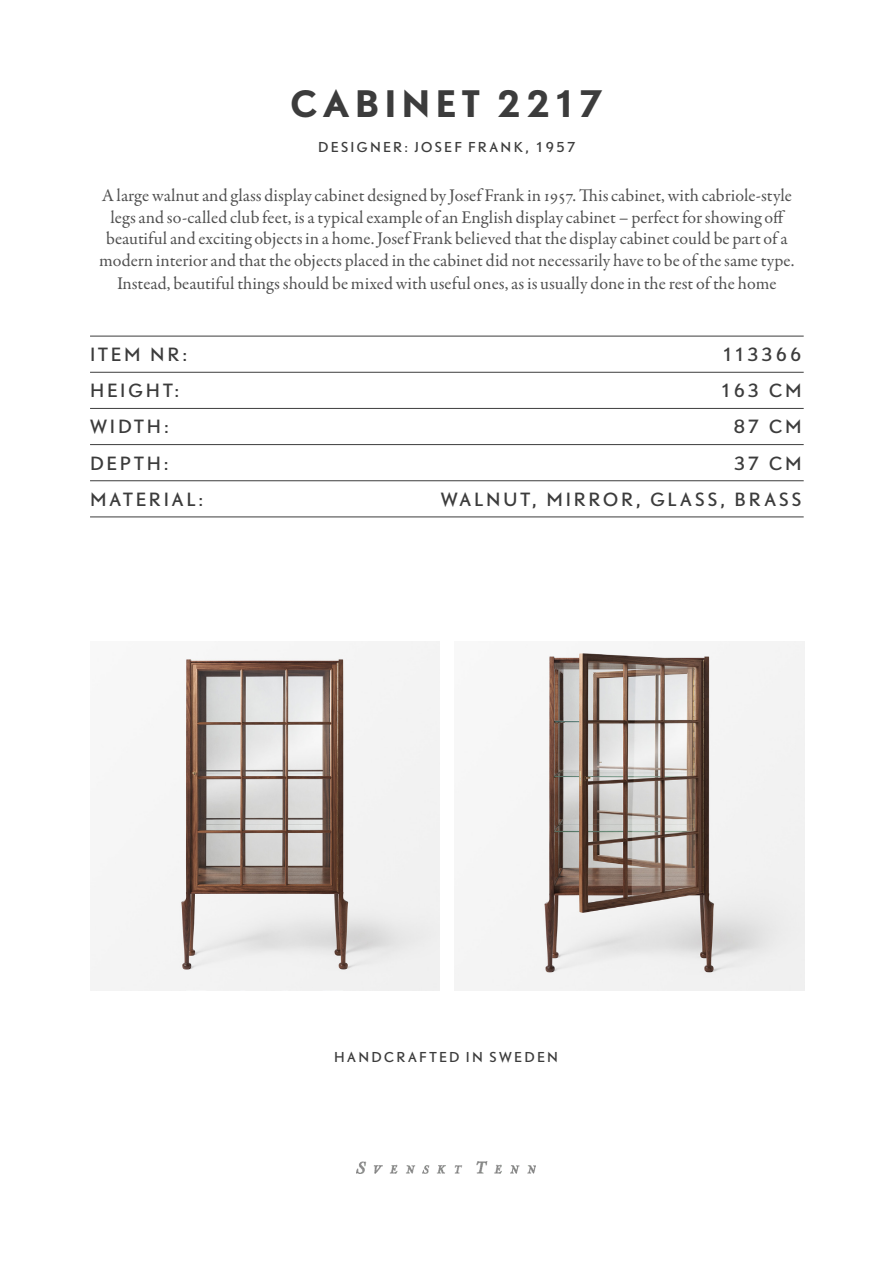
<style>
.page{position:relative;width:893px;height:1263px;background:#fff}
.page>*{position:absolute;margin:0;border:0;box-sizing:border-box;transform-origin:0 0}
.Rubrik_1_-_Huvudrubrik{font:700 34.05px "DTL Nobel TOT";letter-spacing:.165em;color:#3c3c3c}
.Bröd_Garamond_Centrerad{font:18px/21.9px "Garamond Premr Pro";letter-spacing:.005em;color:#505050;text-align:center}
.Linjerad_lista___Nobel{font:16.95px "DTL Nobel TOT";letter-spacing:.165em;color:#3c3c3c}
.Rubrik_3___Byline_footer{font:12.75px "DTL Nobel TOT";letter-spacing:.18em;color:#3c3c3c}
</style>
<div class="page">
<hr style="left:90px;top:336px;width:714px;height:1px;background:#3c3c3c">
<hr style="left:90px;top:372px;width:714px;height:1px;background:#3c3c3c">
<hr style="left:90px;top:408px;width:714px;height:1px;background:#3c3c3c">
<hr style="left:90px;top:444px;width:714px;height:1px;background:#3c3c3c">
<hr style="left:90px;top:480px;width:714px;height:1px;background:#3c3c3c">
<hr style="left:90px;top:517px;width:714px;height:1px;background:#3c3c3c">
<img style="left:356px;top:1161px;width:180px;height:13px">
<img style="left:90px;top:641px;width:349px;height:349px">
<img style="left:455px;top:641px;width:349px;height:350px">
<p class="Rubrik_1_-_Huvudrubrik" style="left:291px;top:79px;width:314px">CABINET 2217</p>
<p class="Rubrik_3___Byline_footer" style="left:318px;top:138px;width:259px">DESIGNER: JOSEF FRANK, 1957</p>
<p class="Bröd_Garamond_Centrerad" style="left:99px;top:185px;width:697px">A large walnut and glass display cabinet designed by Josef Frank in 1957. This cabinet, with cabriole-style legs and so-called club feet, is a typical example of an English display cabinet – perfect for showing off beautiful and exciting objects in a home. Josef Frank believed that the display cabinet could be part of a modern interior and that the objects placed in the cabinet did not necessarily have to be of the same type.<br>Instead, beautiful things should be mixed with useful ones, as is usually done in the rest of the home</p>
<p class="Linjerad_lista___Nobel" style="left:90px;top:343px;width:99px">ITEM NR:</p>
<p class="Linjerad_lista___Nobel" style="left:722px;top:343px;width:81px">113366</p>
<p class="Linjerad_lista___Nobel" style="left:90px;top:379px;width:91px">HEIGHT:</p>
<p class="Linjerad_lista___Nobel" style="left:721px;top:379px;width:82px">163 CM</p>
<p class="Linjerad_lista___Nobel" style="left:90px;top:415px;width:80px">WIDTH:</p>
<p class="Linjerad_lista___Nobel" style="left:733px;top:415px;width:70px">87 CM</p>
<p class="Linjerad_lista___Nobel" style="left:90px;top:451px;width:80px">DEPTH:</p>
<p class="Linjerad_lista___Nobel" style="left:734px;top:451px;width:69px">37 CM</p>
<p class="Linjerad_lista___Nobel" style="left:90px;top:488px;width:115px">MATERIAL:</p>
<p class="Linjerad_lista___Nobel" style="left:441px;top:488px;width:362px">WALNUT, MIRROR, GLASS, BRASS</p>
<p class="Rubrik_3___Byline_footer" style="left:334px;top:1048px;width:225px">HANDCRAFTED IN SWEDEN</p>
</div>
